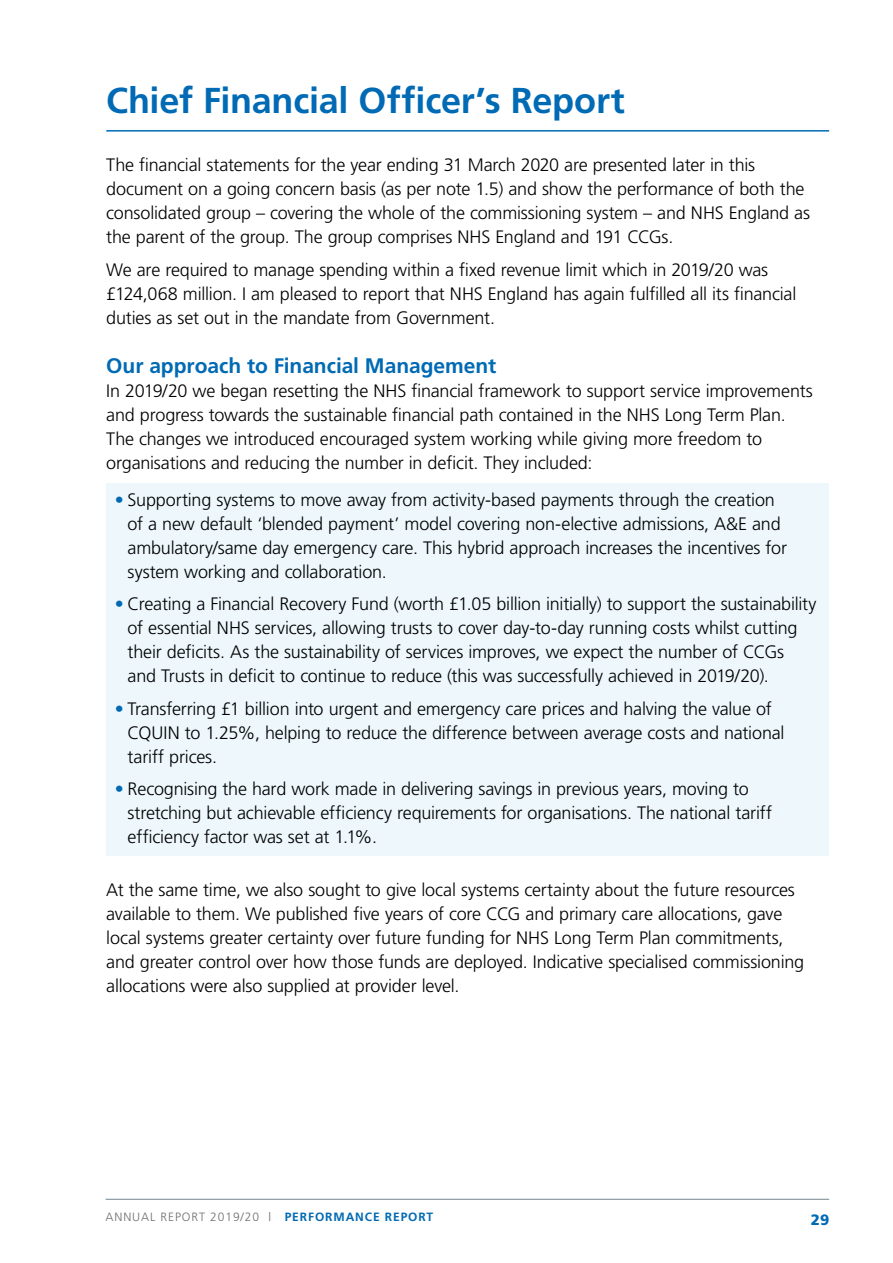
<style>
.page{position:relative;width:893px;height:1263px;background:#fff}
.page>*{position:absolute;margin:0;border:0;box-sizing:border-box;transform-origin:0 0}
.New_Heading{font:700 36px "Frutiger";letter-spacing:-.01em;color:#006ab4}
.New_Subheader{font:700 21px "Frutiger";letter-spacing:-.005em;color:#006ab4}
.New_Body_Copy{font:300 18px/24px "Frutiger";letter-spacing:-.01em;color:#000}
.t1{font:900 15px "Frutiger";color:#006ab4}
.t2{font:300 12px "Frutiger";letter-spacing:.075em;color:#706f6f}
.t3{font:700 12px "Frutiger";color:#006ab4}
.s1{color:#006ab4}
.s2{font-weight:700;color:#006ab4}
</style>
<div class="page">
<hr style="left:106px;top:1199px;width:723px;height:1px;background:#738592">
<hr style="left:106px;top:130px;width:723px;height:2px;background:#006ab4">
<div style="left:106px;top:483px;width:723px;height:107px;background:#edf7fc"></div>
<div style="left:106px;top:588px;width:723px;height:107px;background:#edf7fc"></div>
<div style="left:106px;top:692px;width:723px;height:83px;background:#edf7fc"></div>
<div style="left:106px;top:773px;width:723px;height:83px;background:#edf7fc"></div>
<p class="New_Heading" style="left:106px;top:79px;width:520px">Chief Financial Officer’s Report</p>
<p class="New_Body_Copy" style="left:106px;top:153px;width:705px">The financial statements for the year ending 31 March 2020 are presented later in this document on a going concern basis (as per note 1.5) and show the performance of both the consolidated group – covering the whole of the commissioning system – and NHS England as the parent of the group. The group comprises NHS England and 191 CCGs.</p>
<p class="New_Body_Copy" style="left:106px;top:257px;width:692px">We are required to manage spending within a fixed revenue limit which in 2019/20 was £124,068 million. I am pleased to report that NHS England has again fulfilled all its financial duties as set out in the mandate from Government.</p>
<p class="New_Subheader" style="left:106px;top:353px;width:391px">Our approach to Financial Management</p>
<p class="New_Body_Copy" style="left:106px;top:379px;width:708px">In 2019/20 we began resetting the NHS financial framework to support service improvements and progress towards the sustainable financial path contained in the NHS Long Term Plan.<br>The changes we introduced encouraged system working while giving more freedom to organisations and reducing the number in deficit. They included:</p>
<p class="New_Body_Copy" style="left:128px;top:488px;width:661px;text-indent:-13px"><span class="s1">•</span> Supporting systems to move away from activity-based payments through the creation of a new default ‘blended payment’ model covering non-elective admissions, A&amp;E and ambulatory/same day emergency care. This hybrid approach increases the incentives for system working and collaboration.</p>
<p class="New_Body_Copy" style="left:128px;top:592px;width:690px;text-indent:-13px"><span class="s1">•</span> Creating a Financial Recovery Fund (worth £1.05 billion initially) to support the sustainability of essential NHS services, allowing trusts to cover day-to-day running costs whilst cutting their deficits. As the sustainability of services improves, we expect the number of CCGs and Trusts in deficit to continue to reduce (this was successfully achieved in 2019/20).</p>
<p class="New_Body_Copy" style="left:128px;top:697px;width:658px;text-indent:-13px"><span class="s1">•</span> Transferring £1 billion into urgent and emergency care prices and halving the value of<br>CQUIN to 1.25%, helping to reduce the difference between average costs and national tariff prices.</p>
<p class="New_Body_Copy" style="left:128px;top:777px;width:646px;text-indent:-13px"><span class="s1">•</span> Recognising the hard work made in delivering savings in previous years, moving to stretching but achievable efficiency requirements for organisations. The national tariff efficiency factor was set at 1.1%.</p>
<p class="New_Body_Copy" style="left:106px;top:877px;width:699px">At the same time, we also sought to give local systems certainty about the future resources available to them. We published five years of core CCG and primary care allocations, gave local systems greater certainty over future funding for NHS Long Term Plan commitments, and greater control over how those funds are deployed. Indicative specialised commissioning allocations were also supplied at provider level.</p>
<p class="t2" style="left:106px;top:1210px;width:250px">ANNUAL REPORT 2019/20 | <span class="s2">Performance</span></p>
<p class="t3" style="left:385px;top:1210px;width:50px">Report</p>
<p class="t1" style="left:811px;top:1211px;width:20px">29</p>
</div>
